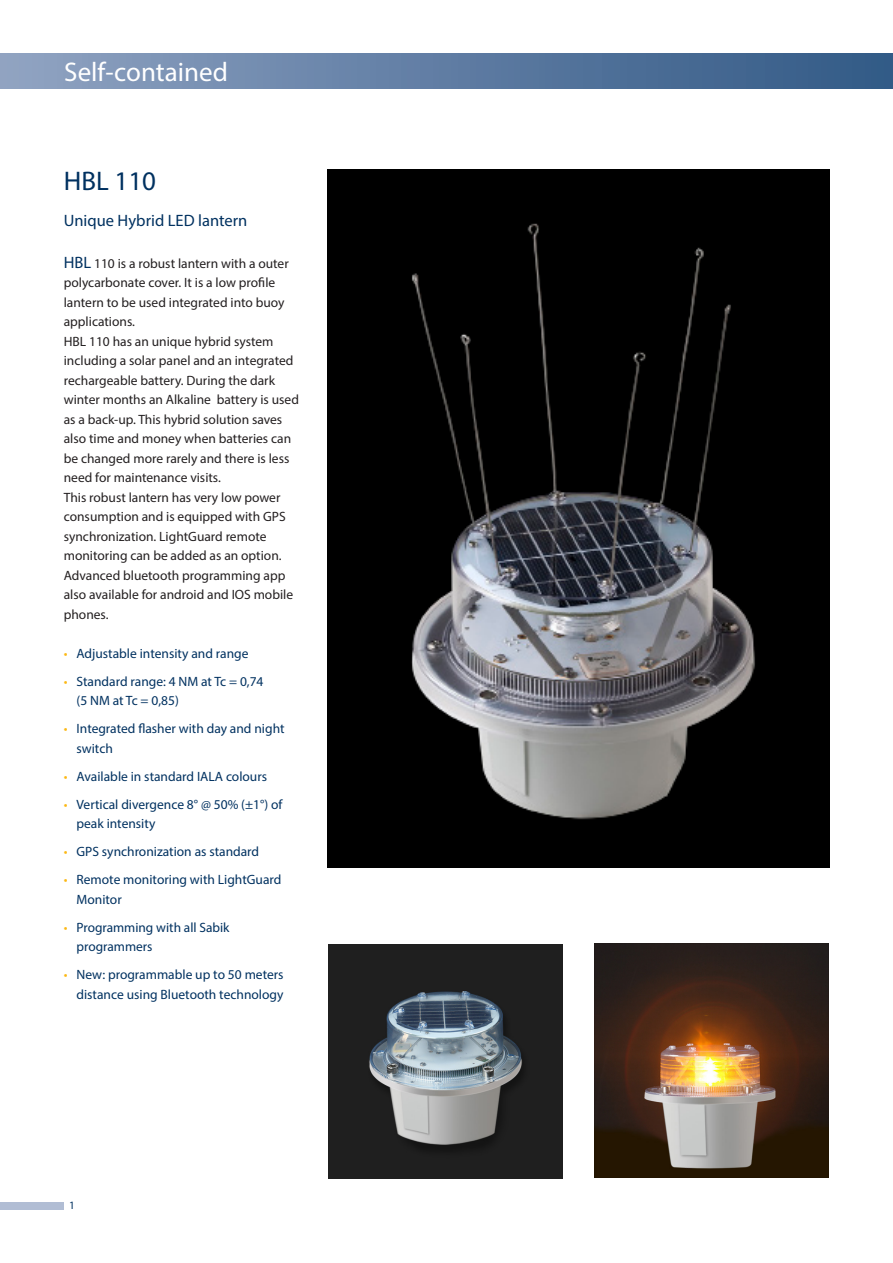
<style>
.page{position:relative;width:893px;height:1263px;background:#fff}
.page>*{position:absolute;margin:0;border:0;box-sizing:border-box;transform-origin:0 0}
.t1{font:27px "Myriad Pro";color:#fff}
._011_Unterüberschrif{font:27px "Myriad Pro";color:#003160}
._012_Einleitungstext{font:16.5px "Myriad Pro";color:#003160}
._012_Einleitungstext-2{font:13.5px/19.5px "Myriad Pro";color:#231f20}
._014_Aufzählung_Prod{font:13.5px/19.5px "Myriad Pro";color:#003160}
.t2{font:11.25px "Myriad Pro";color:#003160}
.s1{font-size:16.5px;color:#003160}
.s2{color:#fcb814}
</style>
<div class="page">
<div style="left:0;top:1202px;width:64px;height:8px;background:#b1bdd4"></div>
<div style="left:0;top:54px;width:893px;height:34px;background:linear-gradient(to right,#90a2c2,#315985)"></div>
<img style="left:327px;top:170px;width:502px;height:697px">
<img style="left:595px;top:943px;width:234px;height:234px">
<img style="left:328px;top:944px;width:234px;height:234px">
<p class="t1" style="left:64px;top:55px;width:165px">Self-contained</p>
<p class="_011_Unterüberschrif" style="left:64px;top:165px;width:94px">HBL 110</p>
<p class="_012_Einleitungstext" style="left:64px;top:210px;width:185px">Unique Hybrid LED lantern</p>
<p class="_012_Einleitungstext-2" style="left:64px;top:253px;width:227px"><span class="s1">HBL</span> 110 is a robust lantern with a outer polycarbonate cover. It is a low profile lantern to be used integrated into buoy applications.</p>
<p class="_012_Einleitungstext-2" style="left:64px;top:331px;width:237px">HBL 110 has an unique hybrid system including a solar panel and an integrated rechargeable battery. During the dark winter months an Alkaline battery is used as a back-up. This hybrid solution saves also time and money when batteries can be changed more rarely and there is less need for maintenance visits.</p>
<p class="_012_Einleitungstext-2" style="left:64px;top:487px;width:231px">This robust lantern has very low power consumption and is equipped with GPS synchronization. LightGuard remote monitoring can be added as an option.<br>Advanced bluetooth programming app also available for android and IOS mobile phones.</p>
<p class="_014_Aufzählung_Prod" style="left:64px;top:643px;width:186px"><span class="s2">•</span> Adjustable intensity and range</p>
<p class="_014_Aufzählung_Prod" style="left:77px;top:671px;width:189px;text-indent:-13px"><span class="s2">•</span> Standard range: 4 NM at Tc = 0,74 (5 NM at Tc = 0,85)</p>
<p class="_014_Aufzählung_Prod" style="left:77px;top:719px;width:210px;text-indent:-13px"><span class="s2">•</span> Integrated flasher with day and night switch</p>
<p class="_014_Aufzählung_Prod" style="left:64px;top:766px;width:205px"><span class="s2">•</span> Available in standard IALA colours</p>
<p class="_014_Aufzählung_Prod" style="left:77px;top:794px;width:207px;text-indent:-13px"><span class="s2">•</span> Vertical divergence 8° @ 50% (±1°) of peak intensity</p>
<p class="_014_Aufzählung_Prod" style="left:64px;top:842px;width:197px"><span class="s2">•</span> GPS synchronization as standard</p>
<p class="_014_Aufzählung_Prod" style="left:77px;top:870px;width:206px;text-indent:-13px"><span class="s2">•</span> Remote monitoring with LightGuard<br>Monitor</p>
<p class="_014_Aufzählung_Prod" style="left:77px;top:917px;width:155px;text-indent:-13px"><span class="s2">•</span> Programming with all Sabik programmers</p>
<p class="_014_Aufzählung_Prod" style="left:64px;top:965px;width:221px;text-align:right"><span class="s2">•</span> New: programmable up to 50 meters distance using Bluetooth technology</p>
<p class="t2" style="left:69px;top:1199px;width:7px">1</p>
</div>
